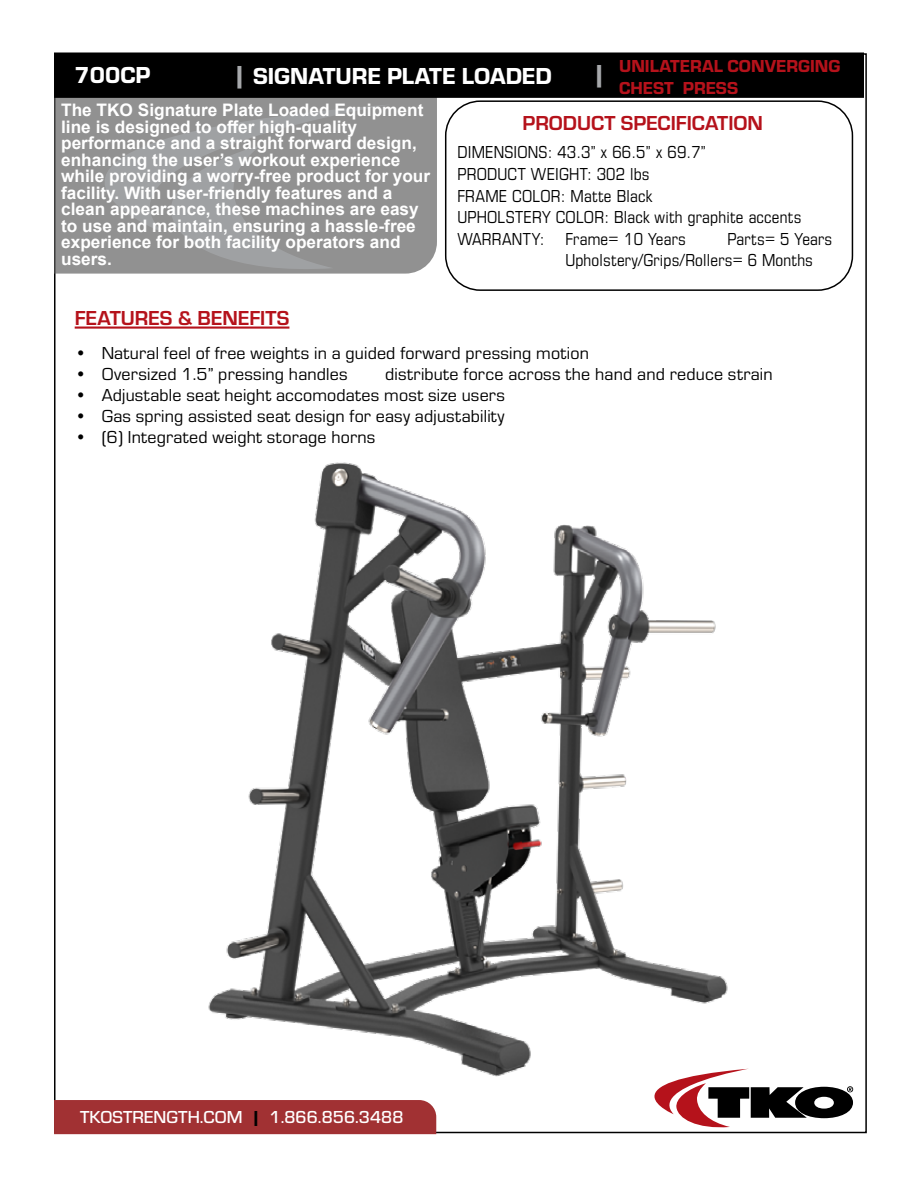
<style>
.page{position:relative;width:918px;height:1188px;background:#fff}
.page>*{position:absolute;margin:0;border:0;box-sizing:border-box;transform-origin:0 0}
.t1{font:27px "Eurostile Hea";color:#a7a9ac}
.t2{font:24px "Eurostile Hea";color:#fff}
.t3{font:700 21px "Eurostile";color:#b5121b}
.t4{font:18px "Eurostile";letter-spacing:.01em;color:#000}
.t5{font:18px/21.6px "Eurostile Con";letter-spacing:.01em;color:#000}
.t6{font:500 18px "Eurostile";color:#fff}
.t7{font:18px/21.6px "Eurostile Hea";color:#b5121b}
.t8{font:700 17.25px/16.5px "Arial";color:#fff}
.s1{font-size:27px;color:#a7a9ac}
.s2{font-family:"Eurostile Hea";font-weight:400;color:#000}
</style>
<div class="page">
<img style="left:208px;top:462px;width:540px;height:615px">
<div style="left:54px;top:98px;width:383px;height:176px;background:#919191"></div>
<div style="left:445px;top:100px;width:408px;height:191px;border:2px solid #000;border-radius:35px"></div>
<hr style="left:75px;top:327px;width:214px;height:2px;background:#b5121b">
<svg style="left:103px;top:104px;width:288px;height:167px;background:#949596"></svg>
<div style="left:54px;top:1100px;width:382px;height:34px;background:#a13133"></div>
<div style="left:55px;top:53px;width:808px;height:44px;background:#000"></div>
<div style="left:54px;top:52px;width:810px;height:46px;border:2px solid #000"></div>
<svg style="left:597px;top:1069px;width:256px;height:59px"></svg>
<h2 class="t2" style="left:75px;top:59px;width:77px">700CP</h2>
<h2 class="t2" style="left:233px;top:59px;width:321px"><span class="s1">|</span> SIGNATURE PLATE LOADED</h2>
<p class="t7" style="left:619px;top:54px;width:223px">UNILATERAL CONVERGING<br>CHEST PRESS</p>
<h1 class="t1" style="left:592px;top:55px;width:15px">|</h1>
<p class="t8" style="left:61px;top:102px;width:371px">The TKO Signature Plate Loaded Equipment line is designed to offer high-quality performance and a straight forward design, enhancing the user’s workout experience while providing a worry-free product for your facility. With user-friendly features and a clean appearance, these machines are easy to use and maintain, ensuring a hassle-free experience for both facility operators and users.</p>
<p class="t3" style="left:75px;top:303px;width:216px">FEATURES &amp; BENEFITS</p>
<p class="t3" style="left:523px;top:108px;width:242px">PRODUCT SPECIFICATION</p>
<p class="t5" style="left:457px;top:141px;width:346px">DIMENSIONS: 43.3” x 66.5” x 69.7”<br>PRODUCT WEIGHT: 302 lbs<br>FRAME COLOR: Matte Black<br>UPHOLSTERY COLOR: Black with graphite accents<br>WARRANTY: Frame= 10 Years</p>
<p class="t5" style="left:565px;top:227px;width:269px;text-indent:162px">Parts= 5 Years<br>Upholstery/Grips/Rollers= 6 Months</p>
<p class="t4" style="left:75px;top:341px;width:516px">• Natural feel of free weights in a guided forward pressing motion</p>
<p class="t4" style="left:75px;top:362px;width:274px">• Oversized 1.5” pressing handles</p>
<p class="t4" style="left:385px;top:362px;width:389px">distribute force across the hand and reduce strain</p>
<p class="t4" style="left:75px;top:383px;width:432px">• Adjustable seat height accomodates most size users</p>
<p class="t4" style="left:75px;top:404px;width:431px">• Gas spring assisted seat design for easy adjustability</p>
<p class="t4" style="left:75px;top:425px;width:302px">• (6) Integrated weight storage horns</p>
<p class="t6" style="left:80px;top:1105px;width:325px">TKOSTRENGTH.COM <span class="s2">|</span> 1.866.856.3488</p>
</div>
